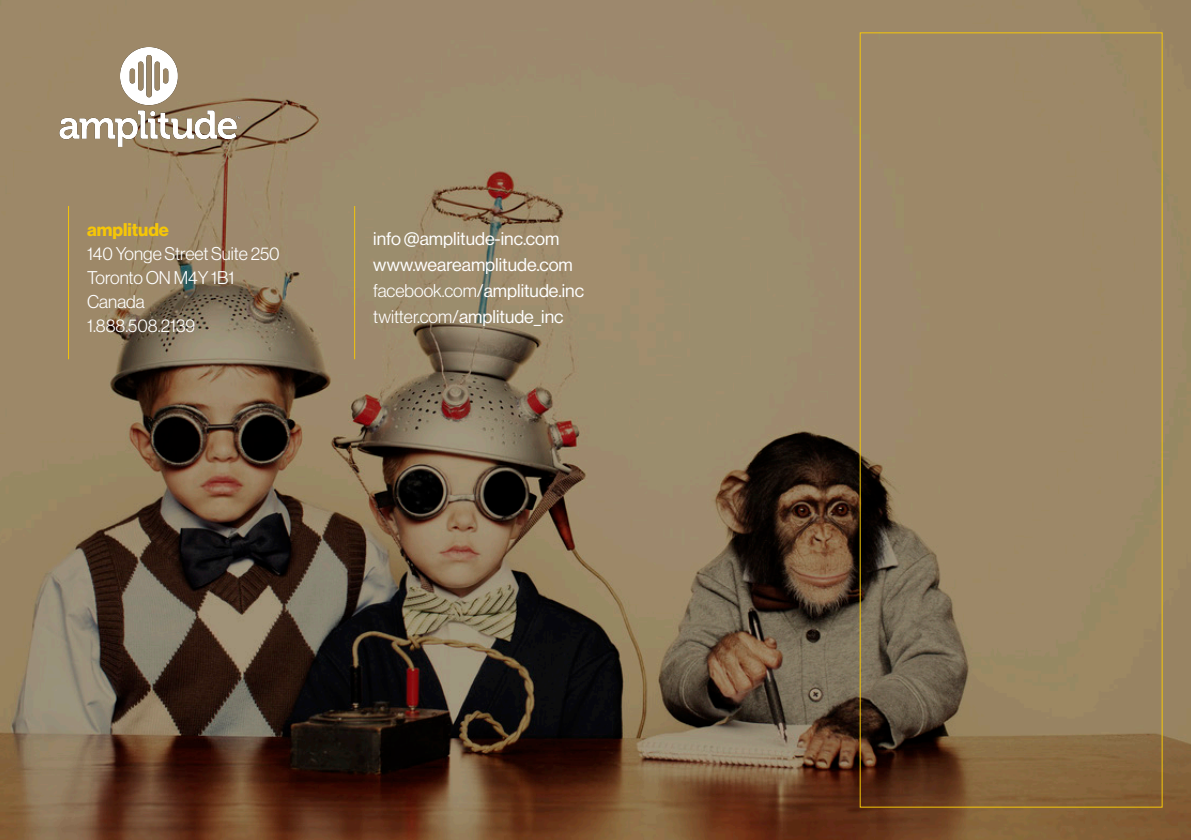
<style>
.page{position:relative;width:1191px;height:840px;background:#fff}
.page>*{position:absolute;margin:0;border:0;box-sizing:border-box;transform-origin:0 0}
.t1{font:18px "N Haas Grotesk DS Pro 45 Lt";color:#fff}
.t2{font:18px "N Haas Grotesk DS Pro 55 Rg";color:#fff}
.t3{font:18px "N Haas Grotesk DS Pro 75 Bd";color:#f5c607}
.s1{font-family:"N Haas Grotesk DS Pro 55 Rg"}
.s2{font-family:"N Haas Grotesk DS Pro 45 Lt"}
</style>
<div class="page">
<img style="left:0;top:0;width:1191px;height:839px">
<hr style="left:68px;top:206px;width:1px;height:153px;background:#f5c607">
<hr style="left:354px;top:206px;width:1px;height:153px;background:#f5c607">
<img style="left:59px;top:47px;width:181px;height:99px">
<p class="t3" style="left:87px;top:219px;width:83px">amplitude</p>
<p class="t1" style="left:87px;top:243px;width:194px">140 Yonge Street Suite 250</p>
<p class="t1" style="left:87px;top:267px;width:149px">Toronto ON M4Y 1B1</p>
<p class="t1" style="left:87px;top:291px;width:59px">Canada</p>
<p class="t1" style="left:87px;top:315px;width:110px">1.888.508.2139</p>
<p class="t2" style="left:373px;top:228px;width:188px">info @amplitude-inc.com</p>
<p class="t2" style="left:373px;top:254px;width:201px">www.weareamplitude.com</p>
<p class="t1" style="left:373px;top:280px;width:212px">facebook.com/<span class="s1">amplitude.inc</span></p>
<p class="t2" style="left:373px;top:306px;width:192px"><span class="s2">twitter.com/</span>amplitude_inc</p>
</div>
